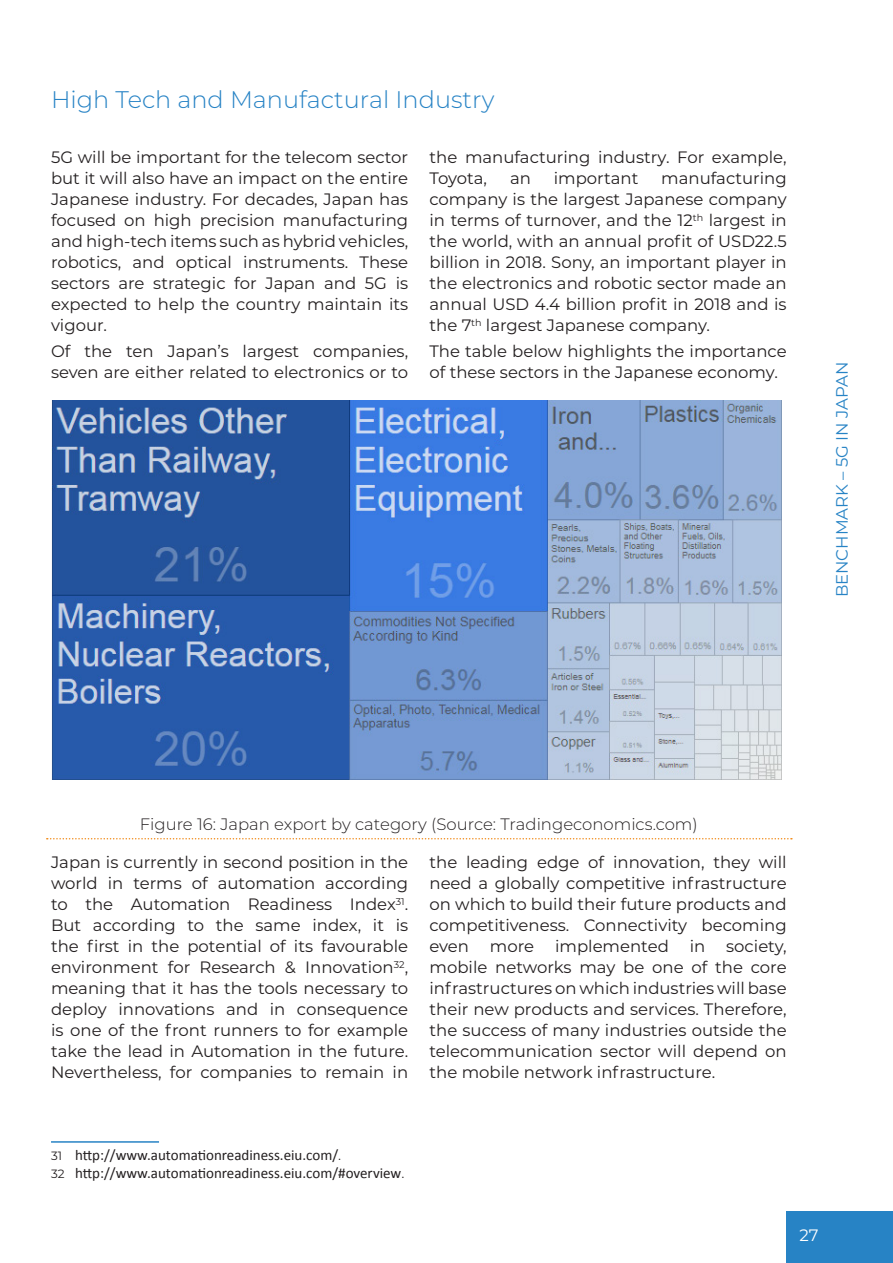
<style>
.page{position:relative;width:893px;height:1263px;background:#fff}
.page>*{position:absolute;margin:0;border:0;box-sizing:border-box;transform-origin:0 0}
.Heading_2{font:300 24px "Montserrat";color:#2783c5}
.t1{font:16.5px/21px "Montserrat";color:#231f20;text-align:justify}
.Didascalia{font:300 16.5px "Montserrat";color:#231f20}
.t2{font:16.5px "Montserrat";color:#2783c5}
.t3{font:16.5px "Montserrat";color:#fff}
.nota{font:15px "Calibri";color:#231f20}
.s1{font-family:"Montserrat";font-size:12px}
.s2{font-size:12px}
</style>
<div class="page">
<div style="left:787px;top:1212px;width:106px;height:51px;background:#2783c5"></div>
<hr style="left:51px;top:1141px;width:108px;height:2px;background:#2783c5">
<svg style="left:47px;top:838px;width:745px;height:1px"></svg>
<img style="left:51px;top:400px;width:730px;height:380px">
<p class="Heading_2" style="left:51px;top:83px;width:445px">High Tech and Manufactural Industry</p>
<p class="t1" style="left:51px;top:146px;width:359px">5G will be important for the telecom sector but it will also have an impact on the entire Japanese industry. For decades, Japan has focused on high precision manufacturing and high-tech items such as hybrid vehicles, robotics, and optical instruments. These sectors are strategic for Japan and 5G is expected to help the country maintain its vigour.</p>
<p class="t1" style="left:51px;top:340px;width:359px">Of the ten Japan’s largest companies, seven are either related to electronics or to</p>
<p class="t1" style="left:429px;top:146px;width:359px">the manufacturing industry. For example,<br>Toyota,</p>
<p class="t1" style="left:429px;top:167px;width:359px;text-indent:232px">manufacturing company is the largest Japanese company in terms of turnover, and the 12<sup>th</sup> largest in the world, with an annual profit of USD22.5 billion in 2018. Sony, an important player in the electronics and robotic sector made an annual USD 4.4 billion profit in 2018 and is the 7<sup>th</sup> largest Japanese company.</p>
<p class="t1" style="left:429px;top:340px;width:359px">The table below highlights the importance of these sectors in the Japanese economy.</p>
<p class="t1" style="left:510px;top:167px;width:22px">an</p>
<p class="t1" style="left:554px;top:167px;width:86px">important</p>
<p class="t2" style="left:831px;top:597px;width:237px;rotate:-90deg">BENCHMARK – 5G IN JAPAN</p>
<p class="Didascalia" style="left:140px;top:813px;width:559px">Figure 16: Japan export by category (Source: Tradingeconomics.com)</p>
<p class="t1" style="left:51px;top:851px;width:359px">Japan is currently in second position in the world in terms of automation according to the Automation Readiness Index<sup>31</sup>.<br>But according to the same index, it is the first in the potential of its favourable environment for Research &amp; Innovation<sup>32</sup>, meaning that it has the tools necessary to deploy innovations and in consequence is one of the front runners to for example take the lead in Automation in the future.<br>Nevertheless, for companies to remain in</p>
<p class="t1" style="left:429px;top:851px;width:359px">the leading edge of innovation, they will need a globally competitive infrastructure on which to build their future products and competitiveness. Connectivity becoming even</p>
<p class="t1" style="left:429px;top:935px;width:359px;text-indent:297px">society, mobile networks may be one of the core infrastructures on which industries will base their new products and services. Therefore, the success of many industries outside the telecommunication sector will depend on the mobile network infrastructure.</p>
<p class="t1" style="left:490px;top:935px;width:46px">more</p>
<p class="t1" style="left:555px;top:935px;width:115px">implemented</p>
<p class="t1" style="left:690px;top:935px;width:17px">in</p>
<p class="nota" style="left:51px;top:1145px;width:292px"><span class="s1">31</span> http://www.automationreadiness.eiu.com/<span class="s2">.</span></p>
<p class="nota" style="left:51px;top:1163px;width:355px"><span class="s1">32</span> http://www.automationreadiness.eiu.com/#overview<span class="s2">.</span></p>
<p class="t3" style="left:799px;top:1223px;width:21px">27</p>
</div>
